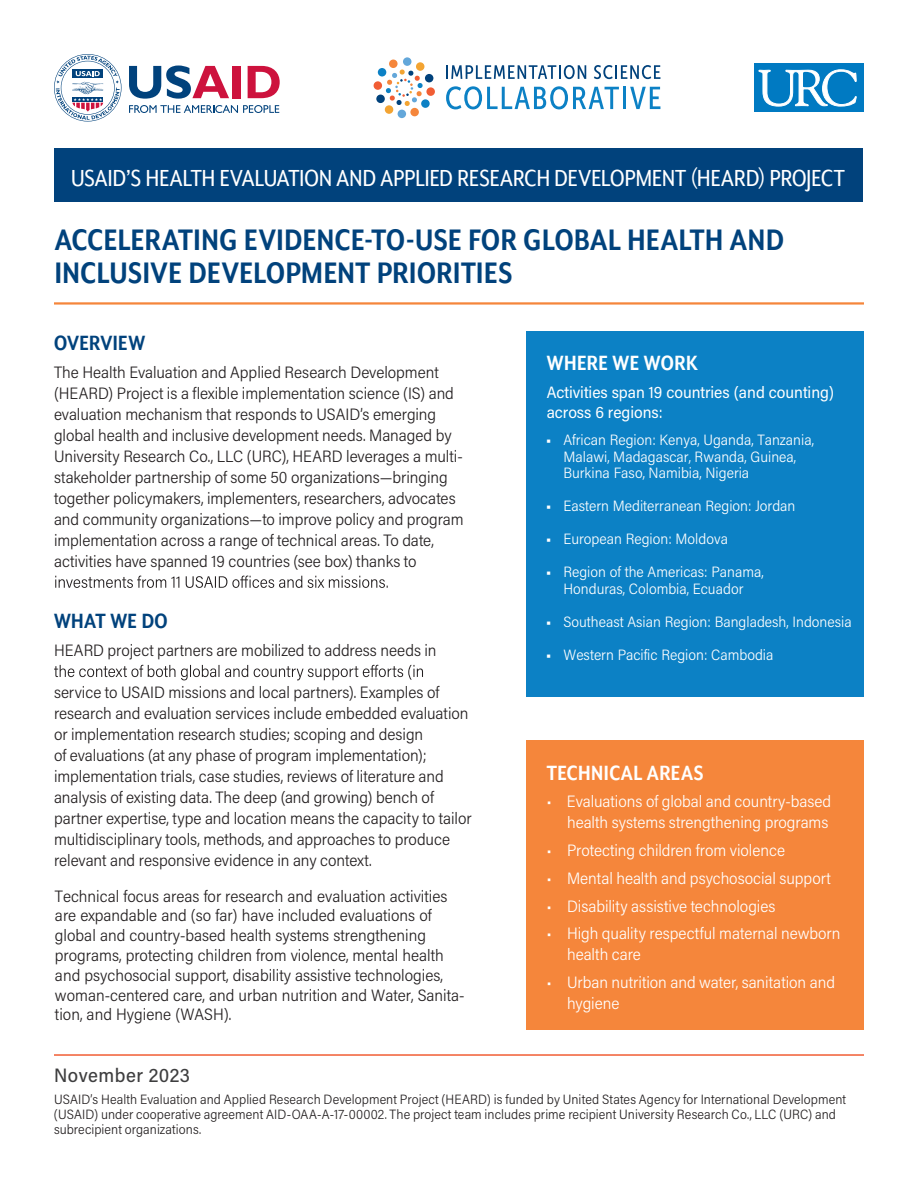
<style>
.page{position:relative;width:918px;height:1188px;background:#fff}
.page>*{position:absolute;margin:0;border:0;box-sizing:border-box;transform-origin:0 0}
.t1{font:700 34.5px/33px "Mr Eaves XL Mod Nar OT";letter-spacing:.015em;color:#01427c}
.t2{font:27px "Mr Eaves XL Mod Nar OT";letter-spacing:.005em;color:#fff}
.t3{font:700 24px "Mr Eaves XL Mod Nar OT";letter-spacing:.02em;color:#fff}
.t4{font:700 24px "Mr Eaves XL Mod Nar OT";letter-spacing:.02em;color:#01427c}
.t5{font:500 19.5px "Acumin Pro Semi Cond";letter-spacing:.025em;color:#3e3e3f}
.t6{font:300 16.5px/21px "Acumin Pro Semi Cond";color:#231f20}
.t7{font:300 16.5px/21px "Acumin Pro Semi Cond";letter-spacing:-.005em;color:#fff}
.t8{font:16.5px/19.8px "Acumin Pro Semi Cond";letter-spacing:-.005em;color:#fff}
.t9{font:300 15px/16.5px "Acumin Pro Semi Cond";color:#fff}
.t10{font:300 13.5px/15px "Acumin Pro Semi Cond";letter-spacing:.005em;color:#231f20}
</style>
<div class="page">
<div style="left:55px;top:148px;width:808px;height:54px;background:#01427c"></div>
<svg style="left:55px;top:576px;width:333px;height:12px"></svg>
<svg style="left:54px;top:665px;width:369px;height:15px"></svg>
<hr style="left:54px;top:1054px;width:810px;height:2px;background:#f15d34">
<hr style="left:54px;top:302px;width:810px;height:3px;background:#f5863b">
<svg style="left:129px;top:105px;width:150px;height:8px"></svg>
<svg style="left:129px;top:66px;width:100px;height:33px"></svg>
<div style="left:233px;top:66px;width:8px;height:32px;background:#cd123d"></div>
<svg style="left:248px;top:66px;width:32px;height:32px"></svg>
<svg style="left:54px;top:54px;width:68px;height:68px"></svg>
<div style="left:754px;top:63px;width:110px;height:49px;background:#007ac2"></div>
<svg style="left:758px;top:69px;width:99px;height:38px"></svg>
<div style="left:526px;top:331px;width:338px;height:365px;background:#0c81c5"></div>
<svg style="left:446px;top:65px;width:140px;height:14px"></svg>
<svg style="left:594px;top:65px;width:66px;height:14px"></svg>
<svg style="left:446px;top:86px;width:173px;height:23px"></svg>
<hr style="left:623px;top:87px;width:3px;height:22px;background:#0c81c5">
<svg style="left:630px;top:87px;width:30px;height:22px"></svg>
<div style="left:378px;top:68px;width:8px;height:9px;background:#0c81c5;border-radius:50%"></div>
<div style="left:389px;top:60px;width:9px;height:8px;background:#f5863b;border-radius:50%"></div>
<div style="left:416px;top:62px;width:8px;height:9px;background:#f3a432;border-radius:50%"></div>
<div style="left:403px;top:57px;width:8px;height:9px;background:#63a7da;border-radius:50%"></div>
<div style="left:425px;top:74px;width:8px;height:8px;background:#01427c;border-radius:50%"></div>
<div style="left:426px;top:87px;width:9px;height:9px;background:#f15d34;border-radius:50%"></div>
<div style="left:421px;top:99px;width:9px;height:9px;background:#0c81c5;border-radius:50%"></div>
<div style="left:374px;top:81px;width:8px;height:9px;background:#f15d34;border-radius:50%"></div>
<div style="left:376px;top:95px;width:9px;height:8px;background:#01427c;border-radius:50%"></div>
<div style="left:385px;top:105px;width:8px;height:9px;background:#f3a432;border-radius:50%"></div>
<div style="left:398px;top:110px;width:8px;height:8px;background:#63a7da;border-radius:50%"></div>
<div style="left:410px;top:108px;width:9px;height:8px;background:#f5863b;border-radius:50%"></div>
<svg style="left:386px;top:69px;width:37px;height:37px"></svg>
<div style="left:526px;top:740px;width:338px;height:289px;background:#f5863b"></div>
<h2 class="t2" style="left:71px;top:164px;width:775px">USAID’S HEALTH EVALUATION AND APPLIED RESEARCH DEVELOPMENT (HEARD) PROJECT</h2>
<h1 class="t1" style="left:55px;top:223px;width:731px">ACCELERATING EVIDENCE-TO-USE FOR GLOBAL HEALTH AND<br>INCLUSIVE DEVELOPMENT PRIORITIES</h1>
<h3 class="t4" style="left:54px;top:330px;width:93px">OVERVIEW</h3>
<p class="t6" style="left:54px;top:361px;width:411px">The Health Evaluation and Applied Research Development (HEARD) Project is a flexible implementation science (IS) and evaluation mechanism that responds to USAID’s emerging global health and inclusive development needs. Managed by University Research Co., LLC (URC), HEARD leverages a multi&shy;stakeholder partnership of some 50 organizations—bringing together policymakers, implementers, researchers, advocates and community organizations—to improve policy and program implementation across a range of technical areas. To date, activities have spanned 19 countries (see box) thanks to</p>
<h3 class="t4" style="left:54px;top:608px;width:115px">WHAT WE DO</h3>
<p class="t6" style="left:54px;top:639px;width:384px">HEARD project partners are mobilized to address needs in</p>
<p class="t6" style="left:54px;top:681px;width:419px">service to USAID missions and local partners). Examples of research and evaluation services include embedded evaluation or implementation research studies; scoping and design<br>of evaluations (at any phase of program implementation); implementation trials, case studies, reviews of literature and analysis of existing data. The deep (and growing) bench of partner expertise, type and location means the capacity to tailor multidisciplinary tools, methods, and approaches to produce relevant and responsive evidence in any context.</p>
<p class="t6" style="left:55px;top:885px;width:411px;line-height:19.8px">Technical focus areas for research and evaluation activities are expandable and (so far) have included evaluations of global and country-based health systems strengthening programs, protecting children from violence, mental health and psychosocial support, disability assistive technologies, woman-centered care, and urban nutrition and Water, Sanita&shy;tion, and Hygiene (WASH).</p>
<h3 class="t3" style="left:547px;top:350px;width:152px">WHERE WE WORK</h3>
<p class="t8" style="left:547px;top:382px;width:289px">Activities span 19 countries (and counting) across 6 regions:</p>
<p class="t9" style="left:546px;top:431px;width:7px">■</p>
<p class="t9" style="left:563px;top:431px;width:252px">African Region: Kenya, Uganda, Tanzania,<br>Malawi, Madagascar, Rwanda, Guinea,<br>Burkina Faso, Namibia, Nigeria</p>
<p class="t9" style="left:563px;top:497px;width:234px">Eastern Mediterranean Region: Jordan</p>
<p class="t9" style="left:563px;top:530px;width:166px">European Region: Moldova</p>
<p class="t9" style="left:563px;top:563px;width:202px">Region of the Americas: Panama,<br>Honduras, Colombia, Ecuador</p>
<p class="t9" style="left:563px;top:613px;width:290px">Southeast Asian Region: Bangladesh, Indonesia</p>
<p class="t9" style="left:563px;top:646px;width:212px">Western Pacific Region: Cambodia</p>
<p class="t9" style="left:546px;top:497px;width:7px">■</p>
<p class="t9" style="left:546px;top:530px;width:7px">■</p>
<p class="t9" style="left:546px;top:563px;width:7px">■</p>
<p class="t9" style="left:546px;top:613px;width:7px">■</p>
<p class="t9" style="left:546px;top:646px;width:7px">■</p>
<h3 class="t3" style="left:547px;top:760px;width:158px">TECHNICAL AREAS</h3>
<p class="t7" style="left:547px;top:791px;width:286px;text-align:right">• Evaluations of global and country-based health systems strengthening programs</p>
<p class="t7" style="left:547px;top:839px;width:240px">• Protecting children from violence</p>
<p class="t7" style="left:547px;top:867px;width:286px">• Mental health and psychosocial support</p>
<p class="t7" style="left:547px;top:895px;width:230px">• Disability assistive technologies</p>
<p class="t7" style="left:567px;top:923px;width:275px;text-indent:-20px">• High quality respectful maternal newborn health care</p>
<p class="t7" style="left:567px;top:971px;width:270px;text-indent:-20px">• Urban nutrition and water, sanitation and hygiene</p>
<p class="t5" style="left:54px;top:1062px;width:138px">November 2023</p>
<p class="t10" style="left:54px;top:1091px;width:794px">USAID’s Health Evaluation and Applied Research Development Project (HEARD) is funded by United States Agency for International Development (USAID) under cooperative agreement AID-OAA-A-17-00002. The project team includes prime recipient University Research Co., LLC (URC) and subrecipient organizations.</p>
</div>
